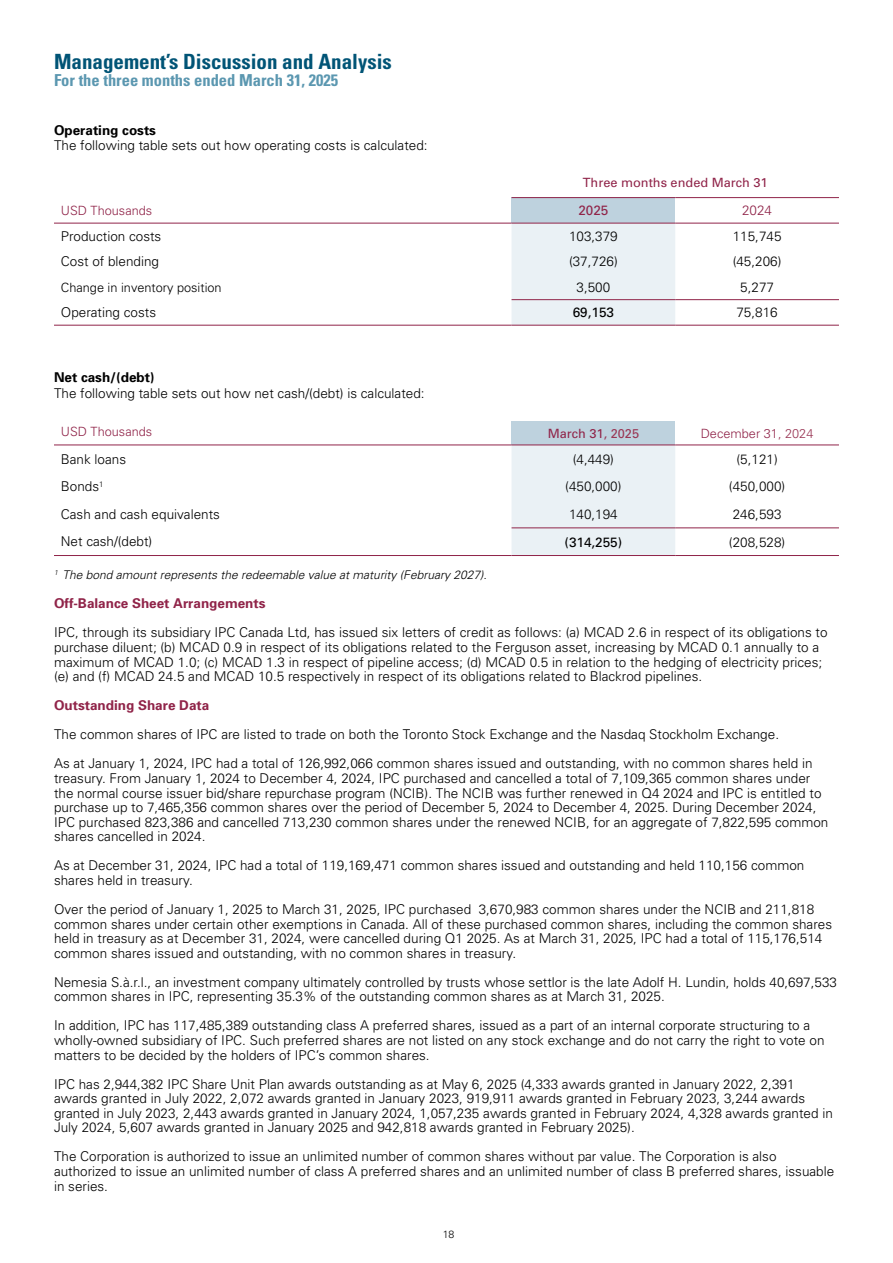
<style>
.page{position:relative;width:893px;height:1263px;background:#fff}
.page>*{position:absolute;margin:0;border:0;box-sizing:border-box;transform-origin:0 0}
.t1{font:700 condensed 21px "Univers";color:#005476}
.t2{font:700 condensed 16.5px "Univers";color:#5b97b0}
.t3{font:300 13.5px/14.5px "Univers";color:#000}
.t4{font:700 13.5px "Univers";color:#902449}
.t5{font:700 13.5px "Univers";color:#000}
.t6{font:13.5px "Univers";color:#000}
.t7{font:13.5px "Univers";color:#902449}
.t8{font:300 13.5px "Univers";color:#902449}
.t9{font:300 12.75px "Univers";color:#902449}
.t10{font:12.75px "Univers";color:#902449}
.t11{font:300 12.75px "Univers";color:#000}
.t12{font:italic 300 12px "Univers";color:#000}
.t13{font:300 10.5px "Univers";color:#000}
.s1{color:#9a3755}
</style>
<div class="page">
<div style="left:512px;top:198px;width:163px;height:25px;background:#bed2de"></div>
<div style="left:512px;top:224px;width:163px;height:101px;background:#eaf1f5"></div>
<hr style="left:512px;top:223px;width:163px;height:1px;background:#902449">
<hr style="left:675px;top:223px;width:164px;height:1px;background:#902449">
<hr style="left:54px;top:223px;width:458px;height:1px;background:#902449">
<hr style="left:512px;top:299px;width:163px;height:1px;background:#902449">
<hr style="left:675px;top:299px;width:164px;height:1px;background:#902449">
<hr style="left:512px;top:325px;width:163px;height:1px;background:#902449">
<hr style="left:675px;top:325px;width:164px;height:1px;background:#902449">
<hr style="left:54px;top:325px;width:458px;height:1px;background:#902449">
<hr style="left:512px;top:197px;width:163px;height:1px;background:#902449">
<hr style="left:675px;top:197px;width:164px;height:1px;background:#902449">
<div style="left:512px;top:422px;width:163px;height:23px;background:#bed2de"></div>
<div style="left:512px;top:446px;width:163px;height:109px;background:#eaf1f5"></div>
<hr style="left:54px;top:445px;width:458px;height:1px;background:#902449">
<hr style="left:512px;top:445px;width:163px;height:1px;background:#902449">
<hr style="left:675px;top:445px;width:164px;height:1px;background:#902449">
<hr style="left:512px;top:527px;width:163px;height:1px;background:#902449">
<hr style="left:675px;top:527px;width:164px;height:1px;background:#902449">
<hr style="left:54px;top:555px;width:458px;height:1px;background:#902449">
<hr style="left:512px;top:555px;width:163px;height:1px;background:#902449">
<hr style="left:675px;top:555px;width:164px;height:1px;background:#902449">
<h1 class="t1" style="left:54px;top:49px;width:339px">Management’s Discussion and Analysis</h1>
<p class="t2" style="left:54px;top:70px;width:286px">For the three months ended March 31, 2025</p>
<p class="t5" style="left:54px;top:122px;width:104px">Operating costs</p>
<p class="t3" style="left:54px;top:138px;width:375px">The following table sets out how operating costs is calculated:</p>
<p class="t9" style="left:61px;top:202px;width:93px">USD Thousands</p>
<p class="t10" style="left:583px;top:175px;width:186px">Three months ended March 31</p>
<p class="t7" style="left:578px;top:203px;width:32px">2025</p>
<p class="t8" style="left:742px;top:202px;width:32px">2024</p>
<p class="t3" style="left:61px;top:229px;width:102px">Production costs</p>
<p class="t3" style="left:569px;top:229px;width:50px">103,379</p>
<p class="t3" style="left:733px;top:229px;width:50px">115,745</p>
<p class="t3" style="left:61px;top:254px;width:100px">Cost of blending</p>
<p class="t3" style="left:569px;top:254px;width:50px">(37,726)</p>
<p class="t3" style="left:733px;top:254px;width:50px">(45,206)</p>
<p class="t11" style="left:61px;top:279px;width:162px">Change in inventory position</p>
<p class="t3" style="left:576px;top:280px;width:35px">3,500</p>
<p class="t3" style="left:740px;top:280px;width:35px">5,277</p>
<p class="t3" style="left:61px;top:305px;width:97px">Operating costs</p>
<p class="t6" style="left:573px;top:305px;width:43px">69,153</p>
<p class="t3" style="left:736px;top:305px;width:43px">75,816</p>
<p class="t5" style="left:54px;top:369px;width:102px">Net cash/(debt)</p>
<p class="t3" style="left:54px;top:386px;width:372px">The following table sets out how net cash/(debt) is calculated:</p>
<p class="t9" style="left:61px;top:424px;width:93px">USD Thousands</p>
<p class="t10" style="left:548px;top:426px;width:93px">March 31<span class="s1">, 2025</span></p>
<p class="t9" style="left:701px;top:425px;width:114px">December 31<span class="s1">, 2024</span></p>
<p class="t3" style="left:61px;top:452px;width:67px">Bank loans</p>
<p class="t3" style="left:573px;top:452px;width:43px">(4,449)</p>
<p class="t3" style="left:736px;top:452px;width:43px">(5,121)</p>
<p class="t3" style="left:61px;top:479px;width:44px">Bonds<sup>1</sup></p>
<p class="t3" style="left:565px;top:479px;width:58px">(450,000)</p>
<p class="t3" style="left:729px;top:479px;width:58px">(450,000)</p>
<p class="t3" style="left:61px;top:507px;width:161px">Cash and cash equivalents</p>
<p class="t3" style="left:569px;top:507px;width:50px">140,194</p>
<p class="t3" style="left:733px;top:507px;width:50px">246,593</p>
<p class="t3" style="left:61px;top:534px;width:93px">Net cash/(debt)</p>
<p class="t6" style="left:564px;top:534px;width:59px">(314,255)</p>
<p class="t3" style="left:729px;top:534px;width:58px">(208,528)</p>
<p class="t12" style="left:54px;top:567px;width:434px"><sup>1</sup> The bond amount represents the redeemable value at maturity (February 2027).</p>
<p class="t4" style="left:54px;top:595px;width:213px">Off-Balance Sheet Arrangements</p>
<p class="t3" style="left:54px;top:625px;width:775px">IPC, through its subsidiary IPC Canada Ltd, has issued six letters of credit as follows: (a) MCAD 2.6 in respect of its obligations to purchase diluent; (b) MCAD 0.9 in respect of its obligations related to the Ferguson asset, increasing by MCAD 0.1 annually to a maximum of MCAD 1.0; (c) MCAD 1.3 in respect of pipeline access; (d) MCAD 0.5 in relation to the hedging of electricity prices; (e) and (f) MCAD 24.5 and MCAD 10.5 respectively in respect of its obligations related to Blackrod pipelines.</p>
<p class="t4" style="left:54px;top:697px;width:157px">Outstanding Share Data</p>
<p class="t3" style="left:54px;top:720px;width:760px;line-height:29.1px">The common shares of IPC are listed to trade on both the Toronto Stock Exchange and the Nasdaq Stockholm Exchange.<br>As at January 1, 2024, IPC had a total of 126,992,066 common shares issued and outstanding, with no common shares held in</p>
<p class="t3" style="left:54px;top:771px;width:776px">treasury. From January 1, 2024 to December 4, 2024, IPC purchased and cancelled a total of 7,109,365 common shares under the normal course issuer bid/share repurchase program (NCIB). The NCIB was further renewed in Q4 2024 and IPC is entitled to purchase up to 7,465,356 common shares over the period of December 5, 2024 to December 4, 2025. During December 2024, IPC purchased 823,386 and cancelled 713,230 common shares under the renewed NCIB, for an aggregate of 7,822,595 common shares cancelled in 2024.</p>
<p class="t3" style="left:54px;top:858px;width:752px">As at December 31, 2024, IPC had a total of 119,169,471 common shares issued and outstanding and held 110,156 common shares held in treasury.</p>
<p class="t3" style="left:54px;top:902px;width:780px">Over the period of January 1, 2025 to March 31, 2025, IPC purchased 3,670,983 common shares under the NCIB and 211,818 common shares under certain other exemptions in Canada. All of these purchased common shares, including the common shares held in treasury as at December 31, 2024, were cancelled during Q1 2025. As at March 31, 2025, IPC had a total of 115,176,514 common shares issued and outstanding, with no common shares in treasury.</p>
<p class="t3" style="left:54px;top:975px;width:784px">Nemesia S.à.r.l., an investment company ultimately controlled by trusts whose settlor is the late Adolf H. Lundin, holds 40,697,533 common shares in IPC, representing 35.3% of the outstanding common shares as at March 31, 2025.</p>
<p class="t3" style="left:54px;top:1018px;width:772px">In addition, IPC has 117,485,389 outstanding class A preferred shares, issued as a part of an internal corporate structuring to a wholly-owned subsidiary of IPC. Such preferred shares are not listed on any stock exchange and do not carry the right to vote on matters to be decided by the holders of IPC’s common shares.</p>
<p class="t3" style="left:54px;top:1076px;width:780px">IPC has 2,944,382 IPC Share Unit Plan awards outstanding as at May 6, 2025 (4,333 awards granted in January 2022, 2,391 awards granted in July 2022, 2,072 awards granted in January 2023, 919,911 awards granted in February 2023, 3,244 awards granted in July 2023, 2,443 awards granted in January 2024, 1,057,235 awards granted in February 2024, 4,328 awards granted in July 2024, 5,607 awards granted in January 2025 and 942,818 awards granted in February 2025).</p>
<p class="t3" style="left:54px;top:1149px;width:782px">The Corporation is authorized to issue an unlimited number of common shares without par value. The Corporation is also authorized to issue an unlimited number of class A preferred shares and an unlimited number of class B preferred shares, issuable in series.</p>
<p class="t13" style="left:443px;top:1228px;width:13px">18</p>
</div>
